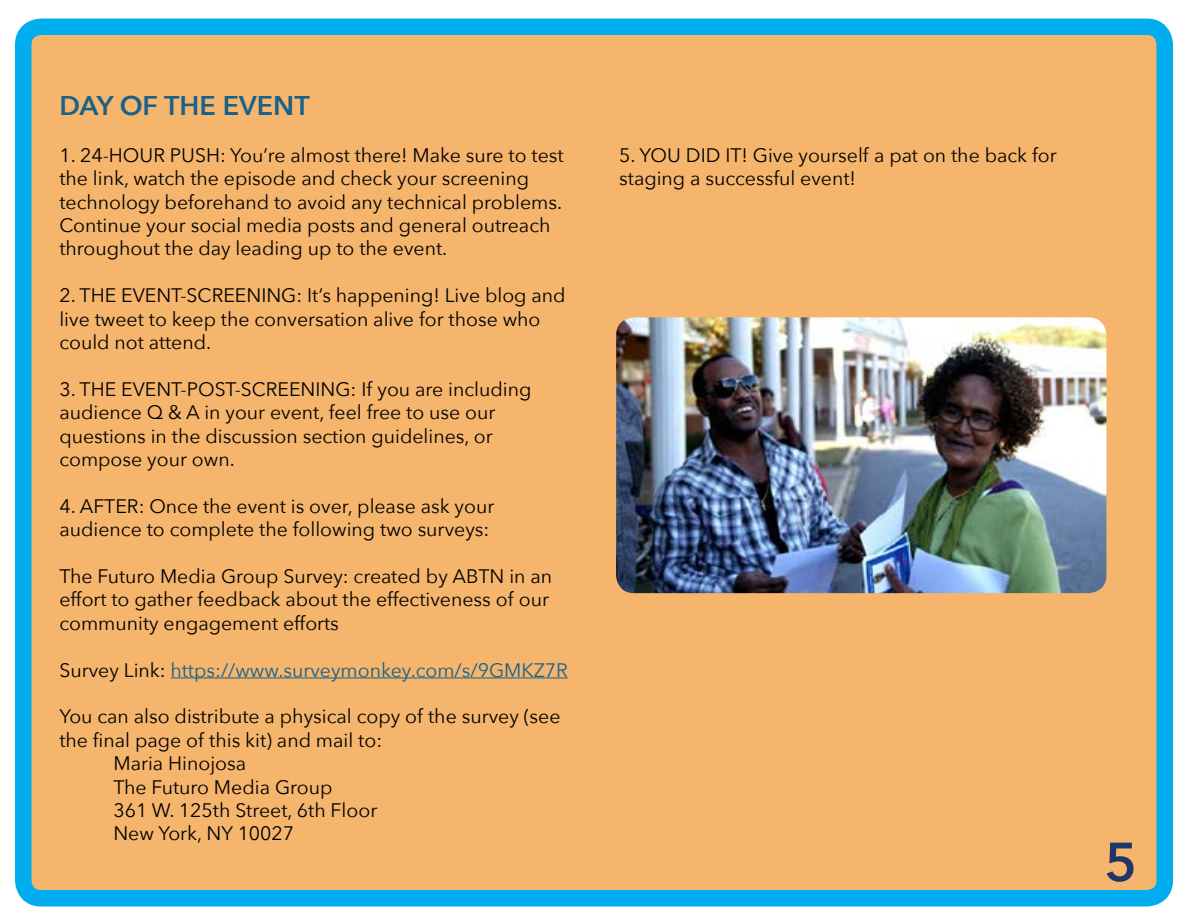
<style>
.page{position:relative;width:1188px;height:918px;background:#fff}
.page>*{position:absolute;margin:0;border:0;box-sizing:border-box;transform-origin:0 0}
.t1{font:600 54px "Avenir Next";color:#203568}
.t2{font:600 27px "Avenir Next";color:#17618a}
.t3{font:19.5px/23.4px "Avenir Next";color:#000}
.t4{font:19.5px "Avenir Next";color:#17618a}
.s1{color:#000}
</style>
<div class="page">
<div style="left:23px;top:27px;width:1142px;height:871px;background:#f5b56c;border-radius:18px"></div>
<div style="left:15px;top:19px;width:1158px;height:888px;border:16px solid #00aeef;border-radius:18px"></div>
<hr style="left:171px;top:677px;width:397px;height:1px;background:#17618a">
<img style="left:616px;top:317px;width:490px;height:276px">
<h2 class="t2" style="left:59px;top:82px;width:252px">DAY OF THE EVENT</h2>
<p class="t3" style="left:59px;top:142px;width:506px">1. 24-HOUR PUSH: You’re almost there! Make sure to test the link, watch the episode and check your screening technology beforehand to avoid any technical problems.<br>Continue your social media posts and general outreach throughout the day leading up to the event.</p>
<p class="t3" style="left:59px;top:283px;width:508px">2. THE EVENT-SCREENING: It’s happening! Live blog and live tweet to keep the conversation alive for those who could not attend.</p>
<p class="t3" style="left:59px;top:376px;width:474px">3. THE EVENT-POST-SCREENING: If you are including audience Q &amp; A in your event, feel free to use our questions in the discussion section guidelines, or compose your own.</p>
<p class="t3" style="left:59px;top:493px;width:437px">4. AFTER: Once the event is over, please ask your audience to complete the following two surveys:</p>
<p class="t3" style="left:59px;top:564px;width:494px">The Futuro Media Group Survey: created by ABTN in an effort to gather feedback about the effectiveness of our community engagement efforts</p>
<p class="t4" style="left:59px;top:653px;width:510px"><span class="s1">Survey Link:</span> https://www.surveymonkey.com/s/9GMKZ7R</p>
<p class="t3" style="left:59px;top:704px;width:503px">You can also distribute a physical copy of the survey (see</p>
<p class="t3" style="left:59px;top:727px;width:324px">the final page of this kit) and mail to:</p>
<p class="t3" style="left:113px;top:751px;width:134px">Maria Hinojosa</p>
<p class="t3" style="left:113px;top:774px;width:221px">The Futuro Media Group</p>
<p class="t3" style="left:113px;top:798px;width:265px">361 W. 125th Street, 6th Floor</p>
<p class="t3" style="left:113px;top:821px;width:182px">New York, NY 10027</p>
<p class="t3" style="left:619px;top:142px;width:439px">5. YOU DID IT! Give yourself a pat on the back for staging a successful event!</p>
<h1 class="t1" style="left:1105px;top:816px;width:34px">5</h1>
</div>
